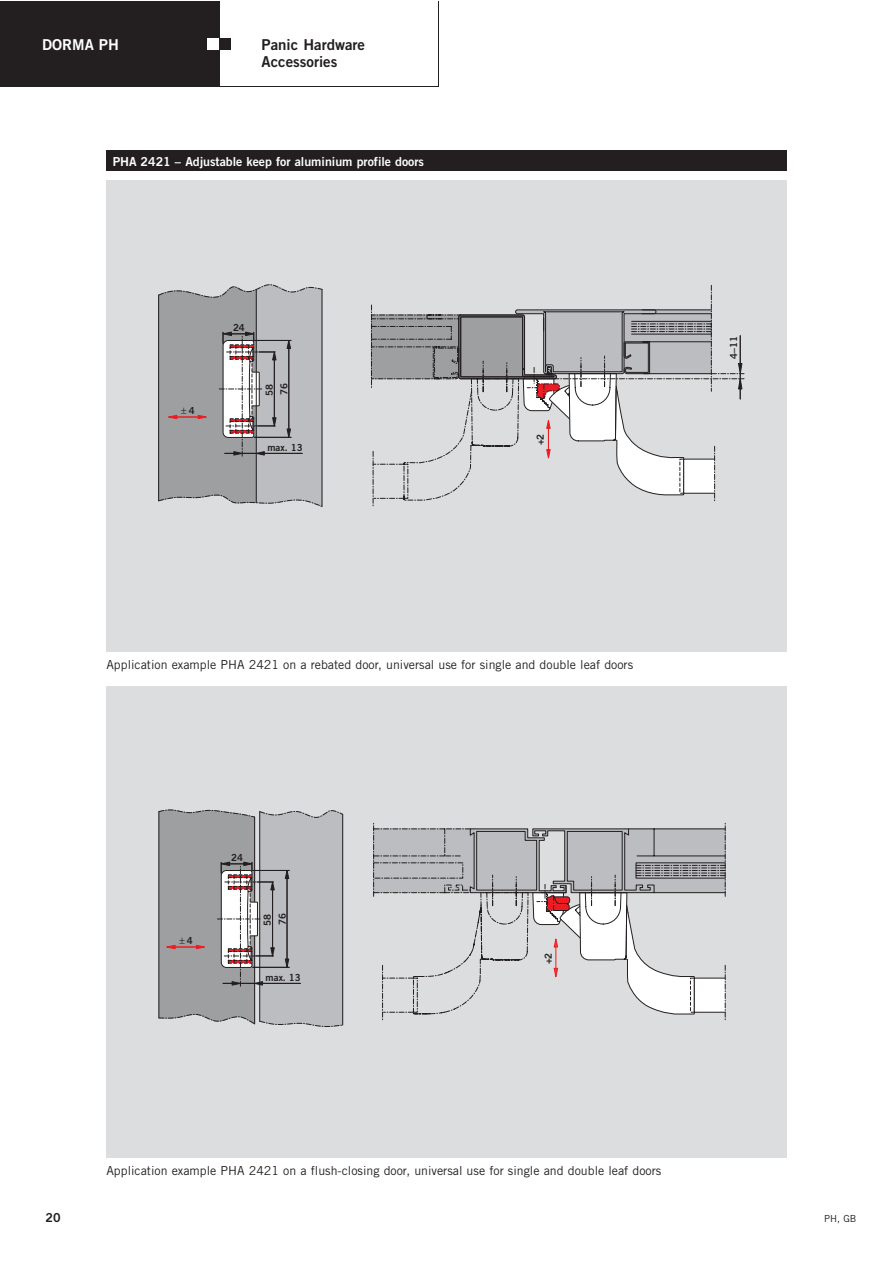
<style>
.page{position:relative;width:893px;height:1263px;background:#fff}
.page>*{position:absolute;margin:0;border:0;box-sizing:border-box;transform-origin:0 0}
.t1{font:15px/16.5px "Trade Gothic Bold Two";color:#231f20}
.t2{font:15px "Trade Gothic Bold Two";color:#fff}
.t3{font:12.3px "Trade Gothic";color:#231f20}
.t4{font:12.3px "Trade Gothic Bold Two";color:#fff}
.t5{font:12.3px "Trade Gothic Bold Two";color:#231f20}
.t6{font:9.75px/14.7px "Trade Gothic Bold Two";color:#231f20}
.t7{font:9.75px "Trade Gothic";color:#231f20}
</style>
<div class="page">
<div style="left:106px;top:150px;width:681px;height:21px;background:#231f20"></div>
<div style="left:106px;top:180px;width:681px;height:472px;background:#dcddde"></div>
<hr style="left:322px;top:289px;width:1px;height:217px;background:#231f20">
<svg style="left:371px;top:285px;width:373px;height:222px"></svg>
<div style="left:106px;top:686px;width:681px;height:472px;background:#dcddde"></div>
<svg style="left:373px;top:822px;width:353px;height:199px"></svg>
<div style="left:0;top:2px;width:219px;height:85px;background:#231f20"></div>
<div style="left:219px;top:38px;width:12px;height:12px;background:#231f20"></div>
<div style="left:207px;top:38px;width:12px;height:12px;background:#fff"></div>
<svg style="left:158px;top:285px;width:164px;height:222px;background:#aaaaac"></svg>
<svg style="left:159px;top:810px;width:184px;height:217px;background:#acacae"></svg>
<p class="t2" style="left:42px;top:39px;width:78px">DORMA PH</p>
<p class="t1" style="left:261px;top:38px;width:105px">Panic Hardware<br>Accessories</p>
<p class="t4" style="left:113px;top:157px;width:313px">PHA 2421 – Adjustable keep for aluminium profile doors</p>
<p class="t6" style="left:189px;top:404px;width:7px">4</p>
<p class="t6" style="left:233px;top:321px;width:13px">24</p>
<p class="t6" style="left:263px;top:396px;width:14px;rotate:-90deg">58<br>76</p>
<p class="t6" style="left:267px;top:441px;width:37px">max. 13</p>
<p class="t6" style="left:534px;top:445px;width:13px;rotate:-90deg">+2</p>
<p class="t6" style="left:727px;top:359px;width:24px;rotate:-90deg">4–11</p>
<p class="t3" style="left:106px;top:661px;width:528px">Application example PHA 2421 on a rebated door, universal use for single and double leaf doors</p>
<p class="t6" style="left:187px;top:934px;width:7px">4</p>
<p class="t6" style="left:231px;top:851px;width:13px">24</p>
<p class="t6" style="left:261px;top:926px;width:14px;rotate:-90deg">58<br>76</p>
<p class="t6" style="left:266px;top:972px;width:37px">max. 13</p>
<p class="t6" style="left:542px;top:964px;width:13px;rotate:-90deg">+2</p>
<p class="t5" style="left:46px;top:1213px;width:17px">20</p>
<p class="t3" style="left:106px;top:1167px;width:556px">Application example PHA 2421 on a flush-closing door, universal use for single and double leaf doors</p>
<p class="t7" style="left:824px;top:1215px;width:34px">PH, GB</p>
</div>
